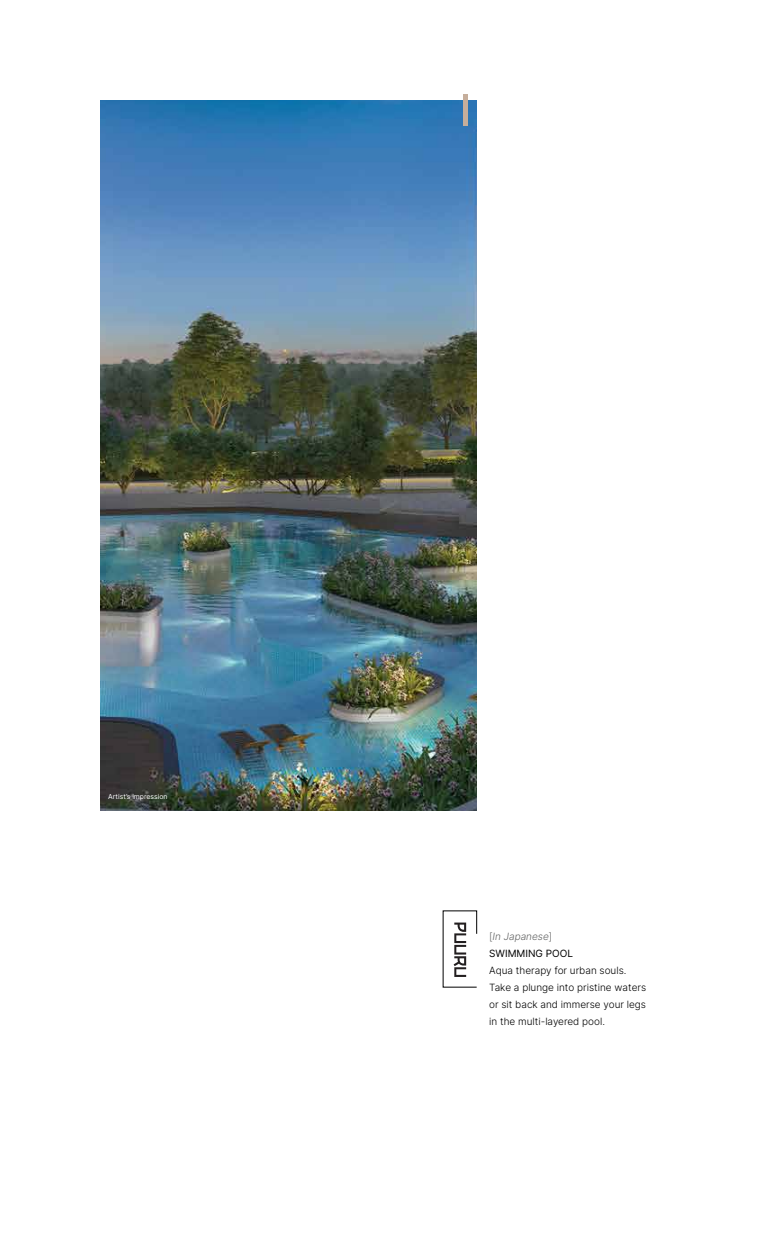
<style>
.page{position:relative;width:765px;height:1238px;background:#fff}
.page>*{position:absolute;margin:0;border:0;box-sizing:border-box;transform-origin:0 0}
.t1{font:300 10px/17px "Inter";color:#010101}
.t2{font:10px "Inter Light Italic BETA";color:#606161}
.t3{font:10px "Inter";color:#010101}
.t4{font:6.88px "Inter";color:#fff}
.s1{font-family:"Inter";font-weight:300}
</style>
<div class="page">
<img style="left:100px;top:100px;width:377px;height:710px">
<div style="left:463px;top:94px;width:5px;height:31px;background:#c6ae9b"></div>
<svg style="left:442px;top:910px;width:36px;height:78px"></svg>
<p class="t4" style="left:108px;top:791px;width:61px">Artist’s impression</p>
<p class="t2" style="left:489px;top:928px;width:65px"><span class="s1">[</span>In Japanese<span class="s1">]</span></p>
<p class="t3" style="left:489px;top:945px;width:85px">SWIMMING POOL</p>
<p class="t1" style="left:489px;top:961px;width:158px">Aqua therapy for urban souls.<br>Take a plunge into pristine waters or sit back and immerse your legs in the multi-layered pool.</p>
</div>
